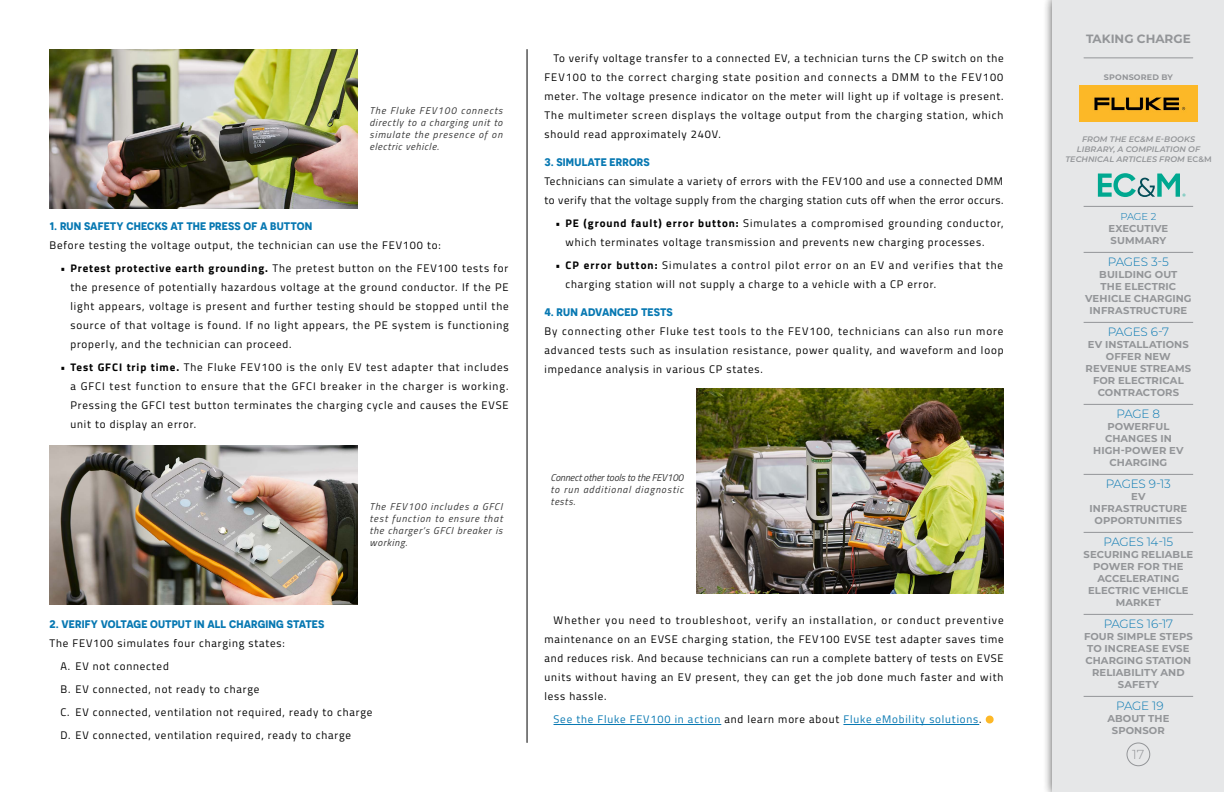
<style>
.page{position:relative;width:1224px;height:792px;background:#fff}
.page>*{position:absolute;margin:0;border:0;box-sizing:border-box;transform-origin:0 0}
.t1{font:300 13px "Montserrat";color:#939598}
.t2{font:300 12px "Montserrat";letter-spacing:-.02em;color:#0778b2}
.t3{font:700 12px "Montserrat";color:#939598}
.t4{font:11px/19px "Titillium Web";letter-spacing:.075em;color:#000;text-align:justify}
.t5{font:11px/19px "Titillium Web";letter-spacing:.05em;color:#000}
.t6{font:700 11px "Novecentosans";letter-spacing:.005em;color:#0778b2}
.t7{font:11px "Titillium Web";letter-spacing:.075em;color:#0778b2}
.t8{font:700 10px/12px "Montserrat";letter-spacing:.01em;color:#939598;text-align:center}
.t9{font:italic 10px/12px "Titillium Web";letter-spacing:.075em;color:#383838;text-align:justify}
.t10{font:300 10px "Montserrat";color:#0778b2}
.t11{font:italic 600 8px/10px "Montserrat";letter-spacing:.01em;color:#939598;text-align:center}
.t12{font:700 8px "Montserrat";letter-spacing:.02em;color:#939598}
.s1{font-weight:700}
.s2{color:#000}
.s3{font-style:normal}
</style>
<div class="page">
<div style="left:1043px;top:0;width:181px;height:792px;background:#000;opacity:.75"></div>
<div style="left:1053px;top:0;width:171px;height:792px;background:#e6e7e8"></div>
<hr style="left:1084px;top:206px;width:109px;height:1px;background:#939598">
<hr style="left:1084px;top:252px;width:109px;height:1px;background:#939598">
<hr style="left:1084px;top:322px;width:109px;height:1px;background:#939598">
<hr style="left:1084px;top:404px;width:109px;height:1px;background:#939598">
<hr style="left:1084px;top:474px;width:109px;height:1px;background:#939598">
<hr style="left:1084px;top:532px;width:109px;height:1px;background:#939598">
<hr style="left:1084px;top:614px;width:109px;height:1px;background:#939598">
<hr style="left:1084px;top:696px;width:109px;height:1px;background:#939598">
<hr style="left:1084px;top:58px;width:109px;height:1px;background:#939598">
<div style="left:1127px;top:742px;width:23px;height:24px;border:1px solid #939598;border-radius:50%"></div>
<svg style="left:1098px;top:173px;width:88px;height:24px"></svg>
<hr style="left:554px;top:724px;width:167px;height:1px;background:#0778b2">
<hr style="left:843px;top:724px;width:136px;height:1px;background:#0778b2">
<svg style="left:986px;top:716px;width:8px;height:7px"></svg>
<img style="left:50px;top:49px;width:307px;height:159px">
<img style="left:50px;top:445px;width:307px;height:159px">
<img style="left:696px;top:388px;width:308px;height:205px">
<img style="left:1079px;top:86px;width:119px;height:36px">
<hr style="left:527px;top:50px;width:1px;height:692px;background:#000">
<p class="t9" style="left:370px;top:104px;width:135px">The Fluke FEV100 connects directly to a charging unit to simulate the presence of on electric vehicle.</p>
<p class="t6" style="left:50px;top:219px;width:264px">1. RUN SAFETY CHECKS AT THE PRESS OF A BUTTON</p>
<p class="t4" style="left:50px;top:235px;width:393px">Before testing the voltage output, the technician can use the FEV100 to:</p>
<p class="t4" style="left:70px;top:258px;width:440px;text-indent:-10px"><span class="s1">• Pretest protective earth grounding.</span> The pretest button on the FEV100 tests for the presence of potentially hazardous voltage at the ground conductor. If the PE light appears, voltage is present and further testing should be stopped until the source of that voltage is found. If no light appears, the PE system is functioning properly, and the technician can proceed.</p>
<p class="t4" style="left:70px;top:357px;width:440px;text-indent:-10px"><span class="s1">• Test GFCI trip time.</span> The Fluke FEV100 is the only EV test adapter that includes a GFCI test function to ensure that the GFCI breaker in the charger is working.<br>Pressing the GFCI test button terminates the charging cycle and causes the EVSE unit to display an error.</p>
<p class="t9" style="left:370px;top:500px;width:135px">The FEV100 includes a GFCI test function to ensure that the charger’s GFCI breaker is working.</p>
<p class="t6" style="left:50px;top:617px;width:276px">2. VERIFY VOLTAGE OUTPUT IN ALL CHARGING STATES</p>
<p class="t4" style="left:61px;top:631px;width:313px;line-height:23px;text-align:left;text-indent:-11px">The FEV100 simulates four charging states:<br>A. EV not connected<br>B. EV connected, not ready to charge<br>C. EV connected, ventilation not required, ready to charge D. EV connected, ventilation required, ready to charge</p>
<p class="t4" style="left:545px;top:48px;width:461px;text-indent:9px">To verify voltage transfer to a connected EV, a technician turns the CP switch on the FEV100 to the correct charging state position and connects a DMM to the FEV100 meter. The voltage presence indicator on the meter will light up if voltage is present.<br>The multimeter screen displays the voltage output from the charging station, which should read approximately 240V.</p>
<p class="t6" style="left:545px;top:156px;width:107px">3. SIMULATE ERRORS</p>
<p class="t5" style="left:545px;top:171px;width:461px">Technicians can simulate a variety of errors with the FEV100 and use a connected DMM to verify that the voltage supply from the charging station cuts off when the error occurs.</p>
<p class="t4" style="left:566px;top:213px;width:440px;text-indent:-10px"><span class="s1">• PE (ground fault) error button:</span> Simulates a compromised grounding conductor, which terminates voltage transmission and prevents new charging processes.</p>
<p class="t4" style="left:566px;top:255px;width:439px;text-indent:-10px"><span class="s1">• CP error button:</span> Simulates a control pilot error on an EV and verifies that the charging station will not supply a charge to a vehicle with a CP error.</p>
<p class="t6" style="left:545px;top:306px;width:130px">4. RUN ADVANCED TESTS</p>
<p class="t4" style="left:545px;top:322px;width:461px">By connecting other Fluke test tools to the FEV100, technicians can also run more advanced tests such as insulation resistance, power quality, and waveform and loop impedance analysis in various CP states.</p>
<p class="t9" style="left:551px;top:471px;width:135px">Connect other tools to the FEV100 to run additional diagnostic tests.</p>
<p class="t4" style="left:545px;top:611px;width:461px;text-indent:9px">Whether you need to troubleshoot, verify an installation, or conduct preventive maintenance on an EVSE charging station, the FEV100 EVSE test adapter saves time and reduces risk. And because technicians can run a complete battery of tests on EVSE units without having an EV present, they can get the job done much faster and with less hassle.</p>
<p class="t7" style="left:554px;top:712px;width:430px">See the Fluke FEV100 in action <span class="s2">and learn more about</span> Fluke eMobility solutions<span class="s2">.</span></p>
<p class="t3" style="left:1086px;top:30px;width:106px">TAKING CHARGE</p>
<p class="t12" style="left:1104px;top:72px;width:70px">SPONSORED BY</p>
<p class="t11" style="left:1065px;top:134px;width:148px">FROM THE EC&amp;M E-BOOKS<br>LIBRARY, A COMPILATION OF<br>TECHNICAL ARTICLES FROM <span class="s3">EC&amp;M</span></p>
<p class="t10" style="left:1120px;top:210px;width:38px">PAGE 2</p>
<p class="t8" style="left:1108px;top:222px;width:61px;text-align:left">EXECUTIVE<br>SUMMARY</p>
<p class="t2" style="left:1108px;top:254px;width:62px">PAGES 3-5</p>
<p class="t8" style="left:1085px;top:268px;width:108px">BUILDING OUT<br>THE ELECTRIC<br>VEHICLE CHARGING<br>INFRASTRUCTURE</p>
<p class="t2" style="left:1108px;top:324px;width:63px">PAGES 6-7</p>
<p class="t8" style="left:1086px;top:338px;width:107px">EV INSTALLATIONS<br>OFFER NEW<br>REVENUE STREAMS<br>FOR ELECTRICAL<br>CONTRACTORS</p>
<p class="t2" style="left:1117px;top:406px;width:45px">PAGE 8</p>
<p class="t8" style="left:1093px;top:420px;width:92px">POWERFUL<br>CHANGES IN<br>HIGH-POWER EV<br>CHARGING</p>
<p class="t2" style="left:1106px;top:476px;width:67px">PAGES 9-13</p>
<p class="t8" style="left:1090px;top:490px;width:99px">EV<br>INFRASTRUCTURE<br>OPPORTUNITIES</p>
<p class="t2" style="left:1104px;top:534px;width:71px">PAGES 14-15</p>
<p class="t8" style="left:1084px;top:548px;width:111px">SECURING RELIABLE<br>POWER FOR THE<br>ACCELERATING<br>ELECTRIC VEHICLE<br>MARKET</p>
<p class="t2" style="left:1104px;top:616px;width:71px">PAGES 16-17</p>
<p class="t8" style="left:1084px;top:630px;width:110px">FOUR SIMPLE STEPS<br>TO INCREASE EVSE<br>CHARGING STATION<br>RELIABILITY AND<br>SAFETY</p>
<p class="t2" style="left:1116px;top:698px;width:49px">PAGE 19</p>
<p class="t8" style="left:1107px;top:712px;width:64px">ABOUT THE<br>SPONSOR</p>
<p class="t1" style="left:1132px;top:745px;width:14px">17</p>
</div>
